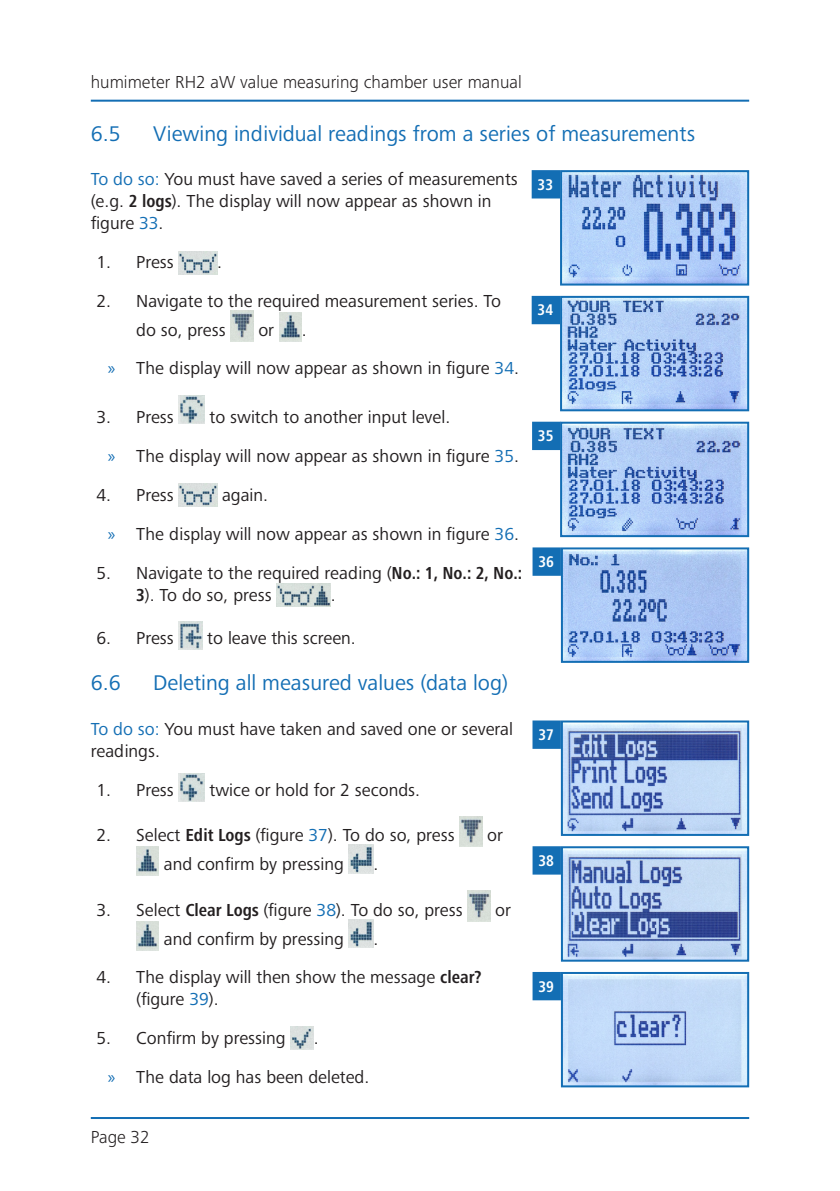
<style>
.page{position:relative;width:840px;height:1191px;background:#fff}
.page>*{position:absolute;margin:0;border:0;box-sizing:border-box;transform-origin:0 0}
.t1{font:22px "Frutiger Next Pro";color:#136eb4}
.Fließtext{font:18px/22px "Frutiger Next Pro";color:#231f20}
.t2{font:300 18px "Frutiger Next Pro";color:#231f20}
.t3{font:700 condensed 16px "Frutiger Next Pro";color:#fff}
.s1{color:#136eb4}
.s2{font-weight:700;font-stretch:condensed}
.s3{font-family:"Myriad Pro";color:#136eb4}
</style>
<div class="page">
<hr style="left:91px;top:100px;width:657px;height:2px;background:#136eb4">
<hr style="left:91px;top:1117px;width:657px;height:2px;background:#136eb4">
<img style="left:179px;top:251px;width:38px;height:23px">
<img style="left:230px;top:311px;width:23px;height:30px">
<img style="left:279px;top:312px;width:22px;height:29px">
<img style="left:179px;top:395px;width:25px;height:28px">
<img style="left:179px;top:484px;width:38px;height:22px">
<img style="left:276px;top:583px;width:55px;height:23px">
<img style="left:179px;top:621px;width:23px;height:28px">
<img style="left:179px;top:773px;width:25px;height:28px">
<img style="left:459px;top:816px;width:23px;height:30px">
<img style="left:136px;top:846px;width:23px;height:30px">
<img style="left:348px;top:844px;width:25px;height:29px">
<img style="left:467px;top:890px;width:23px;height:31px">
<img style="left:136px;top:921px;width:23px;height:29px">
<img style="left:348px;top:919px;width:25px;height:28px">
<img style="left:290px;top:1027px;width:23px;height:22px">
<img style="left:562px;top:173px;width:183px;height:109px">
<div style="left:559px;top:170px;width:189px;height:115px;border:2px solid #136eb4"></div>
<div style="left:532px;top:171px;width:26px;height:26px;background:#136eb4"></div>
<div style="left:531px;top:170px;width:28px;height:28px;border:2px solid #136eb4"></div>
<img style="left:562px;top:299px;width:183px;height:109px">
<div style="left:559px;top:296px;width:189px;height:115px;border:2px solid #136eb4"></div>
<div style="left:532px;top:297px;width:26px;height:26px;background:#136eb4"></div>
<div style="left:531px;top:296px;width:28px;height:28px;border:2px solid #136eb4"></div>
<img style="left:562px;top:425px;width:183px;height:109px">
<div style="left:559px;top:422px;width:189px;height:115px;border:2px solid #136eb4"></div>
<div style="left:532px;top:423px;width:27px;height:26px;background:#136eb4"></div>
<div style="left:531px;top:422px;width:29px;height:28px;border:2px solid #136eb4"></div>
<div style="left:533px;top:548px;width:26px;height:27px;background:#136eb4"></div>
<div style="left:532px;top:547px;width:28px;height:29px;border:2px solid #136eb4"></div>
<img style="left:563px;top:550px;width:182px;height:110px">
<div style="left:560px;top:547px;width:188px;height:116px;border:2px solid #136eb4"></div>
<div style="left:533px;top:721px;width:26px;height:27px;background:#136eb4"></div>
<div style="left:532px;top:720px;width:28px;height:29px;border:2px solid #136eb4"></div>
<img style="left:563px;top:723px;width:182px;height:110px">
<div style="left:560px;top:720px;width:188px;height:116px;border:2px solid #136eb4"></div>
<div style="left:533px;top:847px;width:26px;height:26px;background:#136eb4"></div>
<div style="left:532px;top:846px;width:28px;height:28px;border:2px solid #136eb4"></div>
<img style="left:563px;top:849px;width:182px;height:109px">
<div style="left:560px;top:846px;width:188px;height:115px;border:2px solid #136eb4"></div>
<div style="left:533px;top:973px;width:26px;height:26px;background:#136eb4"></div>
<div style="left:532px;top:972px;width:28px;height:28px;border:2px solid #136eb4"></div>
<img style="left:563px;top:975px;width:182px;height:109px">
<div style="left:560px;top:972px;width:188px;height:115px;border:2px solid #136eb4"></div>
<p class="t2" style="left:91px;top:72px;width:432px">humimeter RH2 aW value measuring chamber user manual</p>
<p class="t1" style="left:91px;top:121px;width:31px">6.5</p>
<p class="t1" style="left:153px;top:121px;width:543px">Viewing individual readings from a series of measurements</p>
<p class="Fließtext" style="left:91px;top:168px;width:428px"><span class="s1">To do so:</span> You must have saved a series of measurements (e.g. <span class="s2">2 logs</span>). The display will now appear as shown in figure <span class="s1">33</span>.</p>
<p class="Fließtext" style="left:96px;top:251px;width:79px">1. Press</p>
<p class="Fließtext" style="left:217px;top:251px;width:6px">.</p>
<p class="Fließtext" style="left:136px;top:287px;width:366px;line-height:28.4px;text-indent:-40px">2. Navigate to the required measurement series. To do so, press</p>
<p class="t3" style="left:537px;top:175px;width:17px">33</p>
<p class="t3" style="left:537px;top:301px;width:17px">34</p>
<p class="Fließtext" style="left:258px;top:319px;width:17px">or</p>
<p class="Fließtext" style="left:301px;top:319px;width:6px">.</p>
<p class="Fließtext" style="left:108px;top:357px;width:412px"><span class="s3">»</span> The display will now appear as shown in figure <span class="s1">34</span>.</p>
<p class="Fließtext" style="left:96px;top:406px;width:79px">3. Press</p>
<p class="Fließtext" style="left:209px;top:406px;width:242px">to switch to another input level.</p>
<p class="Fließtext" style="left:108px;top:445px;width:412px"><span class="s3">»</span> The display will now appear as shown in figure <span class="s1">35</span>.</p>
<p class="Fließtext" style="left:96px;top:484px;width:79px">4. Press</p>
<p class="Fließtext" style="left:222px;top:484px;width:48px">again.</p>
<p class="Fließtext" style="left:108px;top:522px;width:412px"><span class="s3">»</span> The display will now appear as shown in figure <span class="s1">36</span>.</p>
<p class="Fließtext" style="left:136px;top:561px;width:387px;text-indent:-40px">5. Navigate to the required reading (<span class="s2">No.: 1, No.: 2, No.:<br>3</span>). To do so, press</p>
<p class="t3" style="left:537px;top:427px;width:17px">35</p>
<p class="t3" style="left:538px;top:552px;width:17px">36</p>
<p class="Fließtext" style="left:331px;top:583px;width:6px">.</p>
<p class="Fließtext" style="left:96px;top:627px;width:79px">6. Press</p>
<p class="Fließtext" style="left:207px;top:627px;width:150px">to leave this screen.</p>
<p class="t1" style="left:91px;top:670px;width:31px">6.6</p>
<p class="t1" style="left:153px;top:670px;width:356px">Deleting all measured values (data log)</p>
<p class="Fließtext" style="left:91px;top:717px;width:423px"><span class="s1">To do so:</span> You must have taken and saved one or several readings.</p>
<p class="Fließtext" style="left:96px;top:778px;width:79px">1. Press</p>
<p class="Fließtext" style="left:209px;top:778px;width:212px">twice or hold for 2 seconds.</p>
<p class="Fließtext" style="left:96px;top:824px;width:359px">2. Select <span class="s2">Edit Logs</span> (figure <span class="s1">37</span>). To do so, press</p>
<p class="Fließtext" style="left:487px;top:824px;width:17px">or</p>
<p class="Fließtext" style="left:164px;top:853px;width:181px">and confirm by pressing</p>
<p class="Fließtext" style="left:373px;top:853px;width:6px">.</p>
<p class="Fließtext" style="left:96px;top:898px;width:367px">3. Select <span class="s2">Clear Logs</span> (figure <span class="s1">38</span>). To do so, press</p>
<p class="Fließtext" style="left:495px;top:898px;width:17px">or</p>
<p class="Fließtext" style="left:164px;top:927px;width:181px">and confirm by pressing</p>
<p class="Fließtext" style="left:373px;top:927px;width:6px">.</p>
<p class="Fließtext" style="left:136px;top:966px;width:347px;text-indent:-40px">4. The display will then show the message <span class="s2">clear? </span>(figure <span class="s1">39</span>).</p>
<p class="Fließtext" style="left:96px;top:1027px;width:191px">5. Confirm by pressing</p>
<p class="Fließtext" style="left:313px;top:1027px;width:6px">.</p>
<p class="Fließtext" style="left:108px;top:1065px;width:263px"><span class="s3">»</span> The data log has been deleted.</p>
<p class="t2" style="left:91px;top:1126px;width:60px">Page 32</p>
<p class="t3" style="left:538px;top:725px;width:17px">37</p>
<p class="t3" style="left:538px;top:851px;width:17px">38</p>
<p class="t3" style="left:538px;top:977px;width:17px">39</p>
</div>
